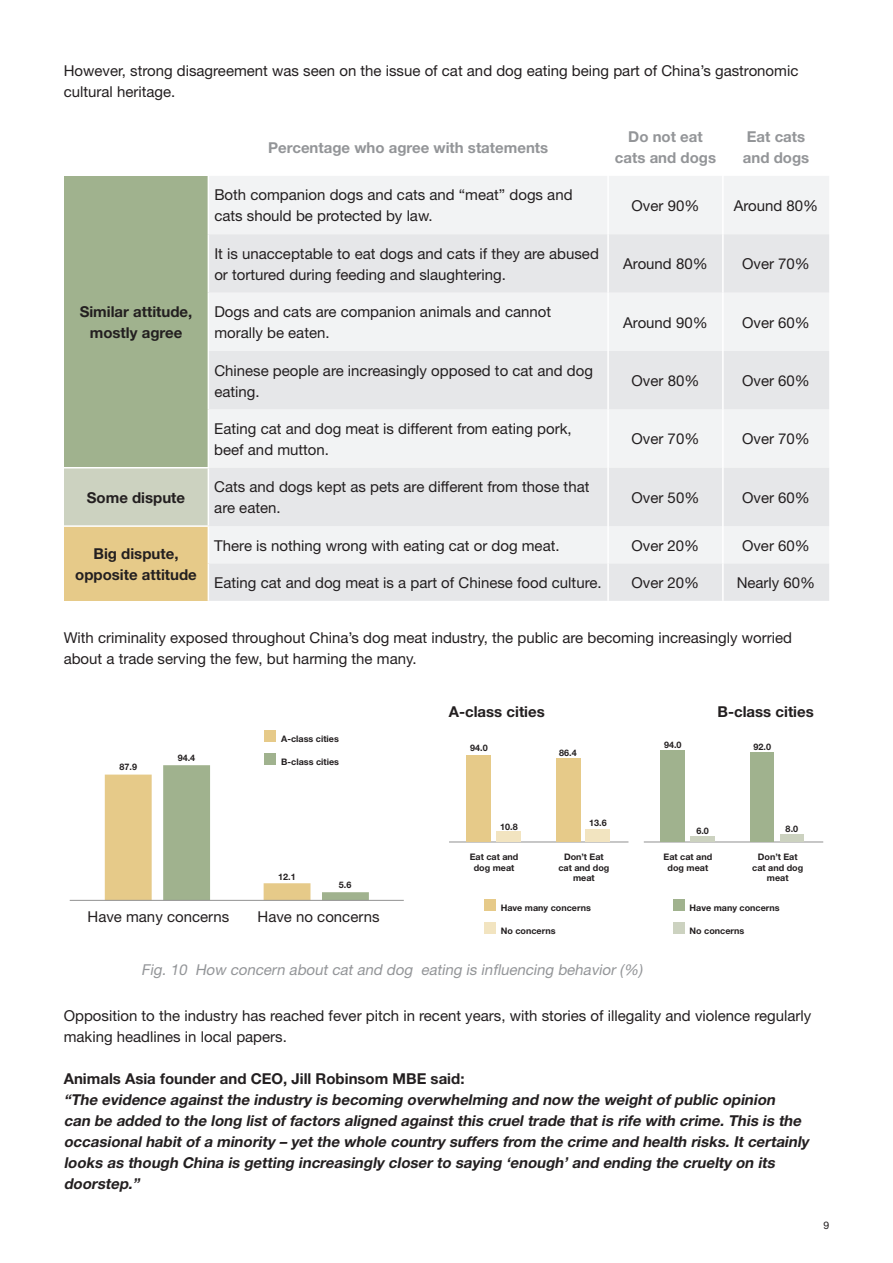
<style>
.page{position:relative;width:893px;height:1263px;background:#fff}
.page>*{position:absolute;margin:0;border:0;box-sizing:border-box;transform-origin:0 0}
.t1{font:15px/21px "Helvetica Neue";color:#231f20}
.t2{font:italic 700 15px/21px "Helvetica Neue";color:#231f20}
.t3{font:700 15px/21px "Helvetica Neue";color:#231f20;text-align:center}
.t4{font:700 15px/21px "Helvetica Neue";color:#939598;text-align:center}
.t5{font:italic 15px "Helvetica Neue";color:#939598}
.t6{font:10.5px "Helvetica Neue";color:#231f20}
.t7{font:700 9px/10.5px "Helvetica Neue";color:#231f20;text-align:center}
</style>
<div class="page">
<div style="left:64px;top:176px;width:144px;height:292px;background:#a0b28e"></div>
<div style="left:209px;top:176px;width:620px;height:58px;background:#f2f3f4"></div>
<svg style="left:209px;top:234px;width:620px;height:367px;fill:#e6e7e9"></svg>
<div style="left:64px;top:468px;width:144px;height:58px;background:#ccd2c0"></div>
<div style="left:64px;top:526px;width:144px;height:75px;background:#e6ca89"></div>
<hr style="left:607px;top:176px;width:2px;height:58px;background:#fff">
<hr style="left:722px;top:176px;width:2px;height:58px;background:#fff">
<hr style="left:607px;top:234px;width:2px;height:59px;background:#fff">
<hr style="left:722px;top:234px;width:2px;height:59px;background:#fff">
<hr style="left:607px;top:293px;width:2px;height:58px;background:#fff">
<hr style="left:722px;top:293px;width:2px;height:58px;background:#fff">
<hr style="left:607px;top:351px;width:2px;height:58px;background:#fff">
<hr style="left:722px;top:351px;width:2px;height:58px;background:#fff">
<hr style="left:607px;top:409px;width:2px;height:59px;background:#fff">
<hr style="left:722px;top:409px;width:2px;height:59px;background:#fff">
<hr style="left:607px;top:468px;width:2px;height:58px;background:#fff">
<hr style="left:722px;top:468px;width:2px;height:58px;background:#fff">
<hr style="left:607px;top:526px;width:2px;height:37px;background:#fff">
<hr style="left:722px;top:526px;width:2px;height:37px;background:#fff">
<hr style="left:607px;top:563px;width:2px;height:38px;background:#fff">
<hr style="left:722px;top:563px;width:2px;height:38px;background:#fff">
<hr style="left:64px;top:467px;width:145px;height:1px;background:#fff">
<hr style="left:64px;top:525px;width:145px;height:2px;background:#fff">
<div style="left:265px;top:730px;width:11px;height:12px;background:#e6ca89"></div>
<div style="left:265px;top:753px;width:11px;height:12px;background:#a0b28e"></div>
<div style="left:673px;top:899px;width:11px;height:12px;background:#a0b28e"></div>
<div style="left:673px;top:922px;width:11px;height:12px;background:#ccd2c0"></div>
<div style="left:484px;top:899px;width:12px;height:12px;background:#e6ca89"></div>
<div style="left:484px;top:922px;width:12px;height:12px;background:#f2e4c0"></div>
<svg style="left:105px;top:765px;width:264px;height:135px"></svg>
<hr style="left:70px;top:900px;width:334px;height:1px;background:#919191">
<hr style="left:449px;top:842px;width:179px;height:1px;background:#919191">
<hr style="left:644px;top:842px;width:179px;height:1px;background:#919191">
<div style="left:661px;top:750px;width:24px;height:92px;background:#a0b28e"></div>
<div style="left:750px;top:752px;width:24px;height:90px;background:#a0b28e"></div>
<div style="left:691px;top:836px;width:24px;height:6px;background:#ccd2c0"></div>
<div style="left:780px;top:834px;width:24px;height:8px;background:#ccd2c0"></div>
<div style="left:467px;top:755px;width:24px;height:87px;background:#e6ca89"></div>
<div style="left:497px;top:831px;width:24px;height:11px;background:#f2e4c0"></div>
<div style="left:586px;top:829px;width:24px;height:13px;background:#f2e4c0"></div>
<div style="left:556px;top:758px;width:24px;height:84px;background:#e6ca89"></div>
<p class="t1" style="left:64px;top:60px;width:736px">However, strong disagreement was seen on the issue of cat and dog eating being part of China’s gastronomic cultural heritage.</p>
<p class="t3" style="left:80px;top:301px;width:114px">Similar attitude, mostly agree</p>
<p class="t4" style="left:268px;top:136px;width:281px">Percentage who agree with statements</p>
<p class="t4" style="left:615px;top:126px;width:103px">Do not eat cats and dogs</p>
<p class="t4" style="left:743px;top:126px;width:68px;text-align:left">Eat cats and dogs</p>
<p class="t1" style="left:214px;top:184px;width:360px">Both companion dogs and cats and “meat” dogs and cats should be protected by law.</p>
<p class="t1" style="left:632px;top:195px;width:69px">Over 90%</p>
<p class="t1" style="left:734px;top:195px;width:86px">Around 80%</p>
<p class="t1" style="left:214px;top:243px;width:386px">It is unacceptable to eat dogs and cats if they are abused or tortured during feeding and slaughtering.</p>
<p class="t1" style="left:623px;top:253px;width:86px">Around 80%</p>
<p class="t1" style="left:742px;top:253px;width:69px">Over 70%</p>
<p class="t1" style="left:214px;top:301px;width:338px">Dogs and cats are companion animals and cannot morally be eaten.</p>
<p class="t1" style="left:623px;top:312px;width:86px">Around 90%</p>
<p class="t1" style="left:742px;top:312px;width:69px">Over 60%</p>
<p class="t1" style="left:214px;top:359px;width:380px">Chinese people are increasingly opposed to cat and dog eating.</p>
<p class="t1" style="left:631px;top:370px;width:69px">Over 80%</p>
<p class="t1" style="left:742px;top:370px;width:69px">Over 60%</p>
<p class="t1" style="left:214px;top:418px;width:359px">Eating cat and dog meat is different from eating pork, beef and mutton.</p>
<p class="t1" style="left:631px;top:428px;width:69px">Over 70%</p>
<p class="t1" style="left:742px;top:428px;width:69px">Over 70%</p>
<p class="t3" style="left:87px;top:487px;width:100px">Some dispute</p>
<p class="t1" style="left:214px;top:476px;width:377px">Cats and dogs kept as pets are different from those that are eaten.</p>
<p class="t1" style="left:631px;top:487px;width:69px">Over 50%</p>
<p class="t1" style="left:742px;top:487px;width:69px">Over 60%</p>
<p class="t3" style="left:75px;top:543px;width:123px">Big dispute, opposite attitude</p>
<p class="t1" style="left:214px;top:535px;width:347px">There is nothing wrong with eating cat or dog meat.</p>
<p class="t1" style="left:631px;top:535px;width:69px">Over 20%</p>
<p class="t1" style="left:742px;top:535px;width:69px">Over 60%</p>
<p class="t1" style="left:214px;top:572px;width:389px">Eating cat and dog meat is a part of Chinese food culture.</p>
<p class="t1" style="left:631px;top:572px;width:69px">Over 20%</p>
<p class="t1" style="left:737px;top:572px;width:80px">Nearly 60%</p>
<p class="t1" style="left:64px;top:627px;width:730px">With criminality exposed throughout China’s dog meat industry, the public are becoming increasingly worried about a trade serving the few, but harming the many.</p>
<p class="t3" style="left:449px;top:701px;width:98px">A-class cities</p>
<p class="t3" style="left:717px;top:701px;width:98px">B-class cities</p>
<p class="t7" style="left:120px;top:761px;width:19px">87.9</p>
<p class="t7" style="left:178px;top:752px;width:19px">94.4</p>
<p class="t7" style="left:281px;top:733px;width:59px">A-class cities</p>
<p class="t7" style="left:281px;top:756px;width:59px">B-class cities</p>
<p class="t7" style="left:278px;top:871px;width:19px">12.1</p>
<p class="t7" style="left:339px;top:880px;width:14px">5.6</p>
<p class="t1" style="left:88px;top:906px;width:143px">Have many concerns</p>
<p class="t1" style="left:258px;top:906px;width:123px">Have no concerns</p>
<p class="t7" style="left:470px;top:743px;width:19px">94.0</p>
<p class="t7" style="left:500px;top:821px;width:19px">10.8</p>
<p class="t7" style="left:559px;top:747px;width:19px">86.4</p>
<p class="t7" style="left:589px;top:817px;width:19px">13.6</p>
<p class="t7" style="left:664px;top:739px;width:19px">94.0</p>
<p class="t7" style="left:754px;top:741px;width:19px">92.0</p>
<p class="t7" style="left:696px;top:825px;width:14px">6.0</p>
<p class="t7" style="left:786px;top:823px;width:14px">8.0</p>
<p class="t7" style="left:470px;top:851px;width:50px">Eat cat and dog meat</p>
<p class="t7" style="left:664px;top:851px;width:50px">Eat cat and dog meat</p>
<p class="t7" style="left:558px;top:851px;width:53px">Don’t Eat cat and dog meat</p>
<p class="t7" style="left:752px;top:851px;width:53px">Don’t Eat cat and dog meat</p>
<p class="t7" style="left:501px;top:902px;width:92px">Have many concerns</p>
<p class="t7" style="left:501px;top:925px;width:56px">No concerns</p>
<p class="t7" style="left:689px;top:902px;width:92px">Have many concerns</p>
<p class="t7" style="left:689px;top:925px;width:56px">No concerns</p>
<p class="t5" style="left:141px;top:960px;width:503px">Fig. 10 How concern about cat and dog eating is influencing behavior (%)</p>
<p class="t1" style="left:64px;top:1005px;width:749px">Opposition to the industry has reached fever pitch in recent years, with stories of illegality and violence regularly making headlines in local papers.</p>
<p class="t3" style="left:64px;top:1067px;width:402px">Animals Asia founder and CEO, Jill Robinsom MBE said:</p>
<p class="t2" style="left:64px;top:1088px;width:746px">“The evidence against the industry is becoming overwhelming and now the weight of public opinion can be added to the long list of factors aligned against this cruel trade that is rife with crime. This is the occasional habit of a minority – yet the whole country suffers from the crime and health risks. It certainly looks as though China is getting increasingly closer to saying ‘enough’ and ending the cruelty on its doorstep.”</p>
<p class="t6" style="left:823px;top:1219px;width:7px">9</p>
</div>
